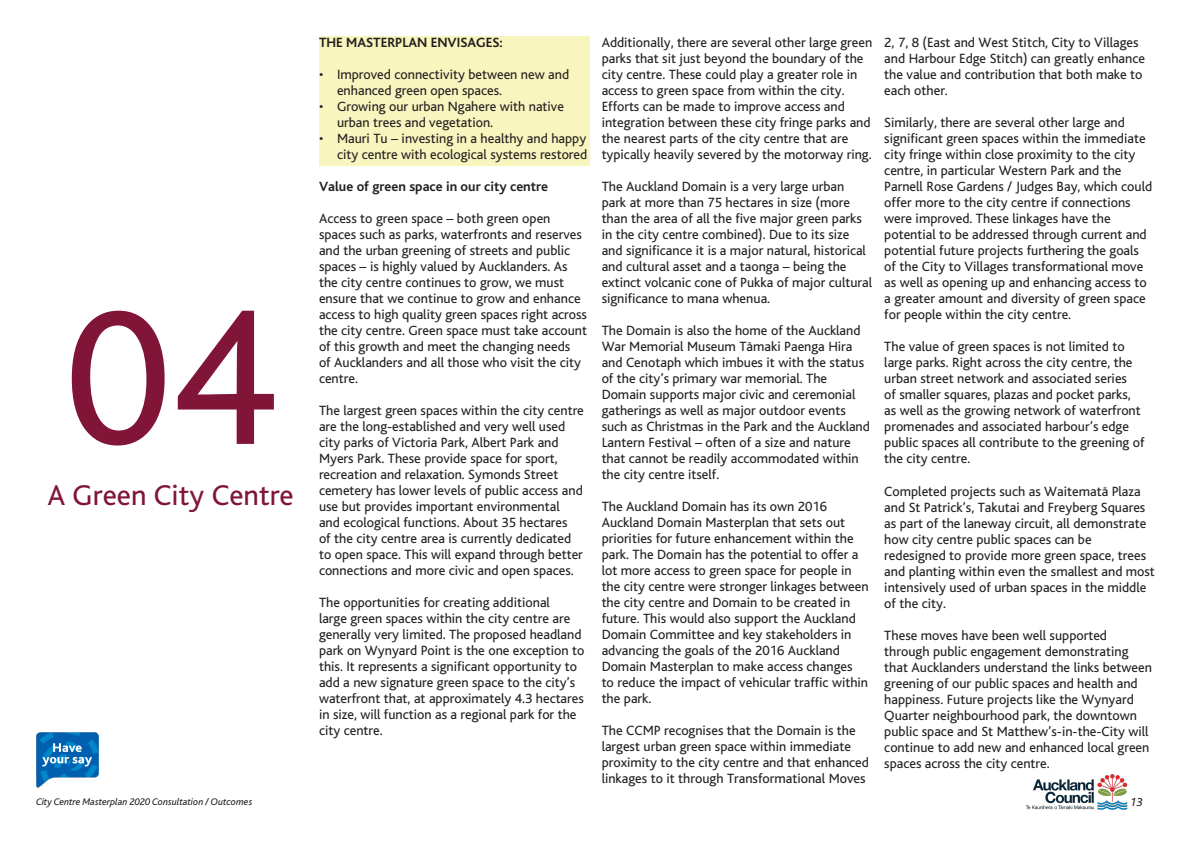
<style>
.page{position:relative;width:1191px;height:842px;background:#fff}
.page>*{position:absolute;margin:0;border:0;box-sizing:border-box;transform-origin:0 0}
.t1{font:200px "Auckland Council Bliss Regular";color:#801538}
.t2{font:30px "Auckland Council Bliss Regular";color:#801538}
.t3{font:14px/16px "Auckland Council Bliss Regular";color:#231f20}
.t4{font:14px "Auckland Council Bliss Bold";color:#231f20}
.t5{font:12px "Auckland Council Bliss Italic";color:#231f20}
.t6{font:10px "Auckland Council Bliss Italic";color:#231f20}
</style>
<div class="page">
<img style="left:1025px;top:774px;width:103px;height:36px">
<img style="left:36px;top:732px;width:63px;height:56px">
<div style="left:319px;top:36px;width:270px;height:129px;background:#f9f5be"></div>
<h1 class="t1" style="left:66px;top:273px;width:211px">04</h1>
<h2 class="t2" style="left:47px;top:479px;width:248px">A Green City Centre</h2>
<p class="t4" style="left:319px;top:35px;width:185px">THE MASTERPLAN ENVISAGES:</p>
<p class="t3" style="left:337px;top:67px;width:234px;text-indent:-18px">• Improved connectivity between new and enhanced green open spaces.</p>
<p class="t3" style="left:337px;top:99px;width:228px;text-indent:-18px">• Growing our urban Ngahere with native urban trees and vegetation.</p>
<p class="t3" style="left:319px;top:131px;width:270px;text-align:right">• Mauri Tu – investing in a healthy and happy city centre with ecological systems restored</p>
<p class="t4" style="left:319px;top:179px;width:231px">Value of green space in our city centre</p>
<p class="t3" style="left:319px;top:211px;width:270px">Access to green space – both green open spaces such as parks, waterfronts and reserves and the urban greening of streets and public spaces – is highly valued by Aucklanders. As the city centre continues to grow, we must ensure that we continue to grow and enhance access to high quality green spaces right across the city centre. Green space must take account of this growth and meet the changing needs<br>of Aucklanders and all those who visit the city centre.</p>
<p class="t3" style="left:319px;top:403px;width:266px">The largest green spaces within the city centre are the long-established and very well used city parks of Victoria Park, Albert Park and Myers Park. These provide space for sport, recreation and relaxation. Symonds Street cemetery has lower levels of public access and use but provides important environmental and ecological functions. About 35 hectares<br>of the city centre area is currently dedicated to open space. This will expand through better connections and more civic and open spaces.</p>
<p class="t3" style="left:319px;top:595px;width:267px">The opportunities for creating additional<br>large green spaces within the city centre are generally very limited. The proposed headland park on Wynyard Point is the one exception to this. It represents a significant opportunity to add a new signature green space to the city’s waterfront that, at approximately 4.3 hectares in size, will function as a regional park for the city centre.</p>
<p class="t3" style="left:601px;top:35px;width:272px">Additionally, there are several other large green parks that sit just beyond the boundary of the city centre. These could play a greater role in access to green space from within the city.<br>Efforts can be made to improve access and integration between these city fringe parks and the nearest parts of the city centre that are typically heavily severed by the motorway ring.</p>
<p class="t3" style="left:601px;top:179px;width:272px">The Auckland Domain is a very large urban park at more than 75 hectares in size (more than the area of all the five major green parks in the city centre combined). Due to its size and significance it is a major natural, historical and cultural asset and a taonga – being the extinct volcanic cone of Pukka of major cultural significance to mana whenua.</p>
<p class="t3" style="left:601px;top:323px;width:270px">The Domain is also the home of the Auckland War Memorial Museum Tāmaki Paenga Hira and Cenotaph which imbues it with the status of the city’s primary war memorial. The Domain supports major civic and ceremonial gatherings as well as major outdoor events such as Christmas in the Park and the Auckland Lantern Festival – often of a size and nature that cannot be readily accommodated within the city centre itself.</p>
<p class="t3" style="left:601px;top:499px;width:268px">The Auckland Domain has its own 2016<br>Auckland Domain Masterplan that sets out priorities for future enhancement within the park. The Domain has the potential to offer a lot more access to green space for people in the city centre were stronger linkages between the city centre and Domain to be created in future. This would also support the Auckland Domain Committee and key stakeholders in advancing the goals of the 2016 Auckland Domain Masterplan to make access changes<br>to reduce the impact of vehicular traffic within the park.</p>
<p class="t3" style="left:601px;top:723px;width:269px">The CCMP recognises that the Domain is the largest urban green space within immediate proximity to the city centre and that enhanced linkages to it through Transformational Moves</p>
<p class="t3" style="left:884px;top:35px;width:262px">2, 7, 8 (East and West Stitch, City to Villages and Harbour Edge Stitch) can greatly enhance the value and contribution that both make to each other.</p>
<p class="t3" style="left:884px;top:115px;width:269px">Similarly, there are several other large and significant green spaces within the immediate city fringe within close proximity to the city centre, in particular Western Park and the Parnell Rose Gardens / Judges Bay, which could offer more to the city centre if connections were improved. These linkages have the potential to be addressed through current and potential future projects furthering the goals of the City to Villages transformational move as well as opening up and enhancing access to a greater amount and diversity of green space for people within the city centre.</p>
<p class="t3" style="left:884px;top:339px;width:262px">The value of green spaces is not limited to large parks. Right across the city centre, the urban street network and associated series<br>of smaller squares, plazas and pocket parks, as well as the growing network of waterfront promenades and associated harbour’s edge public spaces all contribute to the greening of the city centre.</p>
<p class="t3" style="left:884px;top:483px;width:272px">Completed projects such as Waitematā Plaza and St Patrick’s, Takutai and Freyberg Squares as part of the laneway circuit, all demonstrate how city centre public spaces can be redesigned to provide more green space, trees and planting within even the smallest and most intensively used of urban spaces in the middle of the city.</p>
<p class="t3" style="left:884px;top:627px;width:269px">These moves have been well supported through public engagement demonstrating that Aucklanders understand the links between greening of our public spaces and health and happiness. Future projects like the Wynyard Quarter neighbourhood park, the downtown public space and St Matthew’s-in-the-City will continue to add new and enhanced local green spaces across the city centre.</p>
<p class="t6" style="left:36px;top:796px;width:218px">City Centre Masterplan 2020 Consultation / Outcomes</p>
<p class="t5" style="left:1130px;top:796px;width:14px">13</p>
</div>
